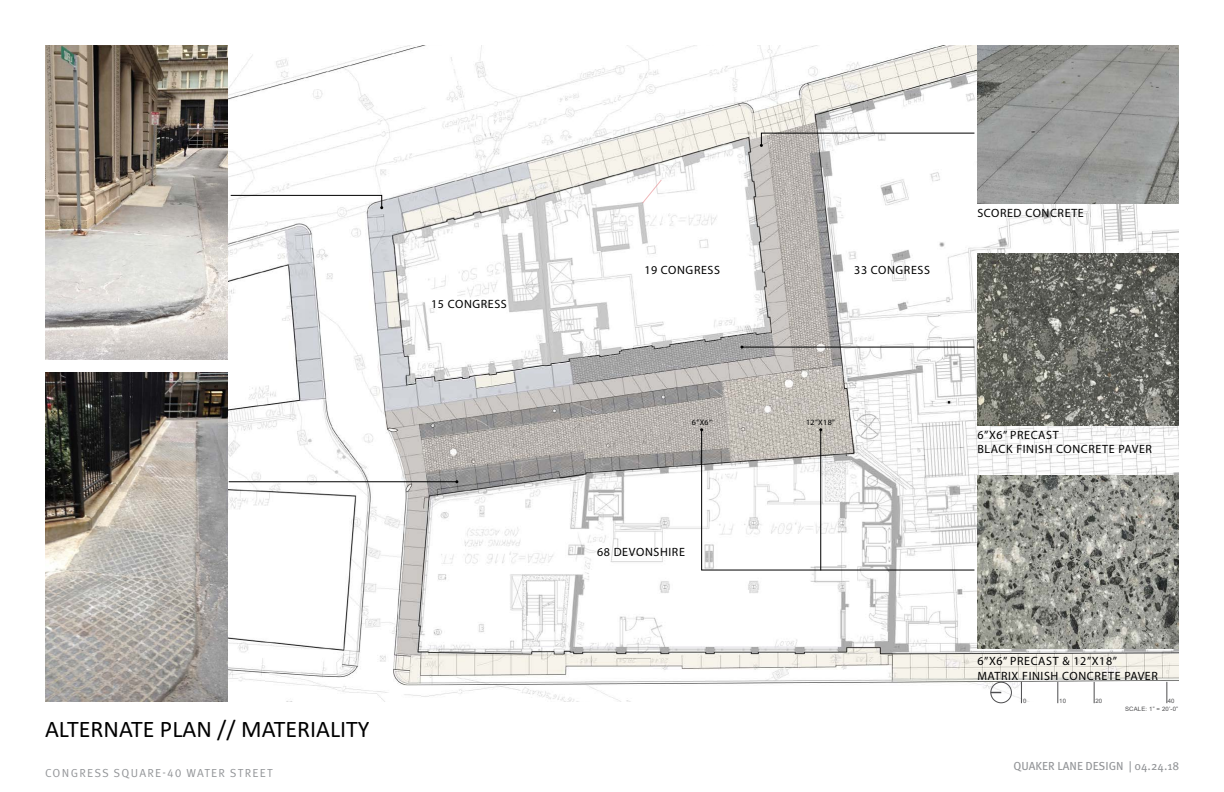
<style>
.page{position:relative;width:1224px;height:792px;background:#fff}
.page>*{position:absolute;margin:0;border:0;box-sizing:border-box;transform-origin:0 0}
.t1{font:24px "Calibri";color:#000}
.t2{font:20px "Myriad Pro";color:#000}
.t3{font:12px/14.4px "Myriad Pro";letter-spacing:.05em;color:#000}
.t4{font:11.6px "Meta OT Norm";letter-spacing:.11em;color:#939598}
.t5{font:11.6px "Meta OT";color:#939598}
.t6{font:8px "Myriad Pro";letter-spacing:.05em;color:#000}
.t7{font:6px/7.8px "Arial";letter-spacing:.025em;color:#4d4d4f}
</style>
<div class="page">
<img style="left:45px;top:45px;width:1133px;height:656px">
<img style="left:45px;top:45px;width:182px;height:314px">
<img style="left:45px;top:373px;width:182px;height:328px">
<svg style="left:230px;top:195px;width:153px;height:14px"></svg>
<hr style="left:229px;top:481px;width:228px;height:1px;background:#000">
<img style="left:977px;top:45px;width:201px;height:159px">
<img style="left:977px;top:253px;width:201px;height:173px">
<img style="left:977px;top:476px;width:201px;height:172px">
<svg style="left:760px;top:132px;width:215px;height:15px"></svg>
<svg style="left:701px;top:429px;width:274px;height:142px"></svg>
<hr style="left:742px;top:347px;width:232px;height:1px;background:#000">
<hr style="left:820px;top:430px;width:1px;height:140px;background:#000">
<svg style="left:1021px;top:682px;width:1px;height:21px"></svg>
<svg style="left:1057px;top:682px;width:1px;height:21px"></svg>
<svg style="left:1094px;top:682px;width:1px;height:21px"></svg>
<svg style="left:1166px;top:682px;width:1px;height:21px"></svg>
<div style="left:990px;top:682px;width:22px;height:21px;border:1px solid #4d4d4f;border-radius:50%"></div>
<svg style="left:641px;top:179px;width:22px;height:25px"></svg>
<p class="t3" style="left:431px;top:296px;width:77px">15 CONGRESS</p>
<h1 class="t1" style="left:45px;top:712px;width:326px">ALTERNATE PLAN // MATERIALITY</h1>
<h2 class="t2" style="left:26px;top:721px;width:268px">Congress Square | Quaker Lane |</h2>
<p class="t4" style="left:45px;top:766px;width:229px">CONGRESS SQUARE-40 WATER STREET</p>
<p class="t3" style="left:644px;top:262px;width:77px">19 CONGRESS</p>
<p class="t3" style="left:854px;top:262px;width:77px">33 CONGRESS</p>
<p class="t3" style="left:977px;top:205px;width:108px">SCORED CONCRETE</p>
<p class="t6" style="left:692px;top:417px;width:22px">6”X6”</p>
<p class="t6" style="left:806px;top:417px;width:31px">12”X18”</p>
<p class="t3" style="left:597px;top:545px;width:89px">68 DEVONSHIRE</p>
<p class="t3" style="left:977px;top:428px;width:176px">6”X6” PRECAST<br>BLACK FINISH CONCRETE PAVER</p>
<p class="t3" style="left:977px;top:654px;width:182px">6”X6” PRECAST &amp; 12”X18”<br>MATRIX FINISH CONCRETE PAVER</p>
<p class="t7" style="left:1023px;top:697px;width:5px">0</p>
<p class="t7" style="left:1059px;top:697px;width:8px">10</p>
<p class="t7" style="left:1095px;top:697px;width:8px">20</p>
<p class="t7" style="left:1125px;top:697px;width:55px;text-indent:43px">40<br>SCALE: 1” = 20’-0”</p>
<p class="t5" style="left:1014px;top:759px;width:167px">QUAKER LANE DESIGN | 04.24.18</p>
</div>
